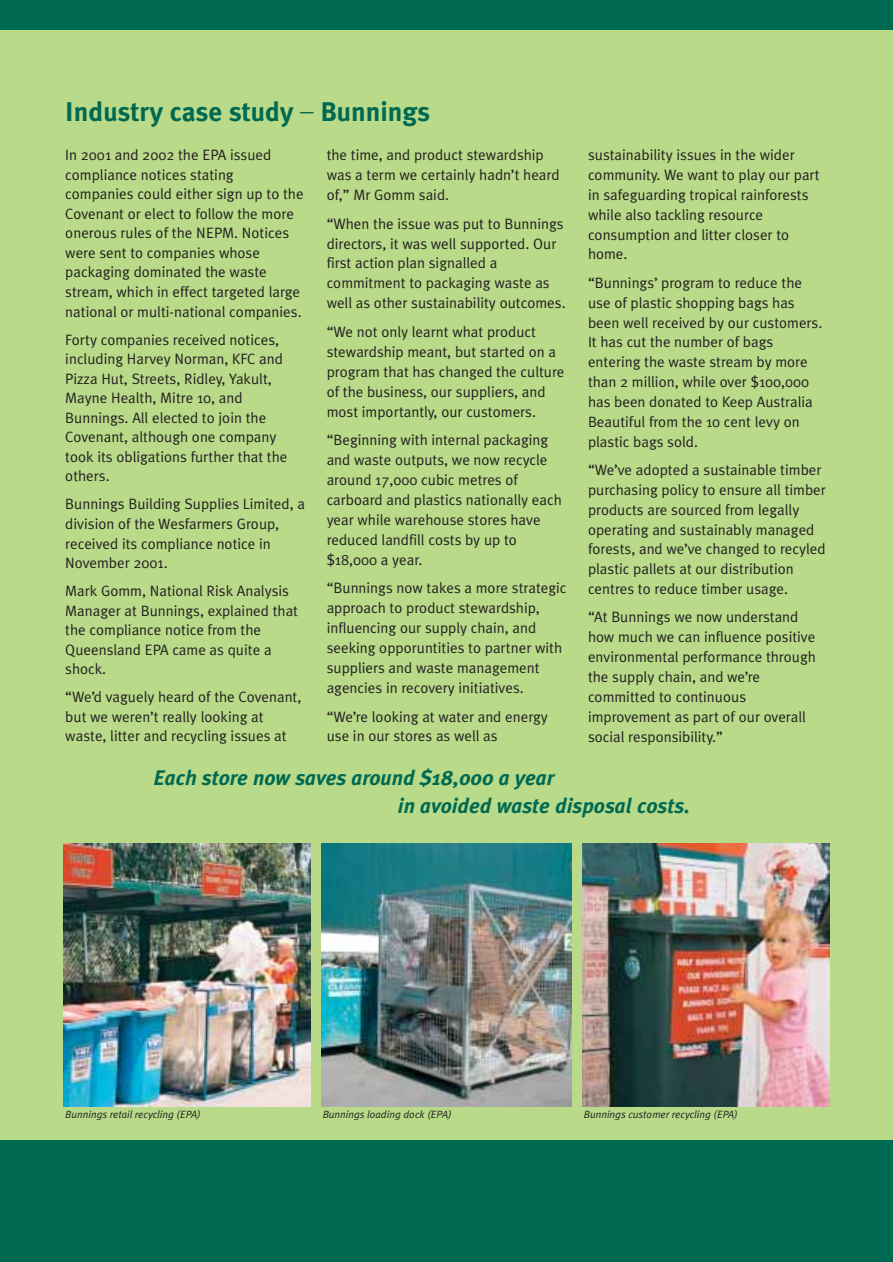
<style>
.page{position:relative;width:893px;height:1262px;background:#fff}
.page>*{position:absolute;margin:0;border:0;box-sizing:border-box;transform-origin:0 0}
.t1{font:700 27px "Meta Plus";color:#006951}
.t2{font:italic 700 21px/28.5px "Meta Plus";color:#006951}
.t3{font:15px/19.8px "Meta Plus Normal";color:#231f1f}
.t4{font:italic 10.5px "Meta Plus Normal";color:#231f1f}
</style>
<div class="page">
<div style="left:0;top:0;width:892px;height:1261px;background:#b8da89"></div>
<div style="left:0;top:1140px;width:892px;height:121px;background:#006951"></div>
<div style="left:0;top:0;width:892px;height:30px;background:#006951"></div>
<img style="left:64px;top:843px;width:246px;height:263px">
<img style="left:321px;top:843px;width:250px;height:263px">
<img style="left:582px;top:843px;width:247px;height:263px">
<h1 class="t1" style="left:65px;top:102px;width:366px">Industry case study _ Bunnings</h1>
<p class="t3" style="left:65px;top:147px;width:240px">In 2001 and 2002 the EPA issued compliance notices stating companies could either sign up to the Covenant or elect to follow the more onerous rules of the NEPM. Notices were sent to companies whose packaging dominated the waste stream, which in effect targeted large national or multi-national companies.</p>
<p class="t3" style="left:65px;top:331px;width:224px">Forty companies received notices, including Harvey Norman, KFC and<br>Pizza Hut, Streets, Ridley, Yakult,<br>Mayne Health, Mitre 10, and<br>Bunnings. All elected to join the<br>Covenant, although one company took its obligations further that the others.</p>
<p class="t3" style="left:65px;top:496px;width:241px">Bunnings Building Supplies Limited, a division of the Wesfarmers Group, received its compliance notice in<br>November 2001.</p>
<p class="t3" style="left:65px;top:583px;width:234px">Mark Gomm, National Risk Analysis<br>Manager at Bunnings, explained that the compliance notice from the<br>Queensland EPA came as quite a shock.</p>
<p class="t3" style="left:65px;top:689px;width:238px">“We’d vaguely heard of the Covenant, but we weren’t really looking at waste, litter and recycling issues at</p>
<p class="t3" style="left:326px;top:147px;width:234px">the time, and product stewardship was a term we certainly hadn’t heard of,” Mr Gomm said.</p>
<p class="t3" style="left:326px;top:215px;width:240px">“When the issue was put to Bunnings directors, it was well supported. Our first action plan signalled a commitment to packaging waste as well as other sustainability outcomes.</p>
<p class="t3" style="left:326px;top:323px;width:239px">“We not only learnt what product stewardship meant, but started on a program that has changed the culture of the business, our suppliers, and most importantly, our customers.</p>
<p class="t3" style="left:326px;top:431px;width:236px">“Beginning with internal packaging and waste outputs, we now recycle around 17,000 cubic metres of carboard and plastics nationally each year while warehouse stores have reduced landfill costs by up to $18,000 a year.</p>
<p class="t3" style="left:326px;top:579px;width:241px">“Bunnings now takes a more strategic approach to product stewardship, influencing our supply chain, and seeking opporuntities to partner with suppliers and waste management agencies in recovery initiatives.</p>
<p class="t3" style="left:326px;top:708px;width:223px">“We’re looking at water and energy use in our stores as well as</p>
<p class="t3" style="left:588px;top:147px;width:233px">sustainability issues in the wider community. We want to play our part in safeguarding tropical rainforests while also tackling resource consumption and litter closer to home.</p>
<p class="t3" style="left:588px;top:274px;width:236px">“Bunnings’ program to reduce the use of plastic shopping bags has been well received by our customers.<br>It has cut the number of bags entering the waste stream by more than 2 million, while over $100,000 has been donated to Keep Australia<br>Beautiful from the 10 cent levy on plastic bags sold.</p>
<p class="t3" style="left:588px;top:461px;width:239px">“We’ve adopted a sustainable timber purchasing policy to ensure all timber products are sourced from legally operating and sustainably managed forests, and we’ve changed to recyled plastic pallets at our distribution centres to reduce timber usage.</p>
<p class="t3" style="left:588px;top:609px;width:229px">“At Bunnings we now understand how much we can influence positive environmental performance through the supply chain, and we’re committed to continuous improvement as part of our overall social responsibility.”</p>
<h2 class="t2" style="left:398px;top:765px;width:293px;text-indent:-244px">Each store now saves around $18,000 a year<br>in avoided waste disposal costs.</h2>
<p class="t4" style="left:65px;top:1110px;width:137px">Bunnings retail recycling (EPA)</p>
<p class="t4" style="left:323px;top:1110px;width:130px">Bunnings loading dock (EPA)</p>
<p class="t4" style="left:584px;top:1110px;width:155px">Bunnings customer recycling (EPA)</p>
</div>
